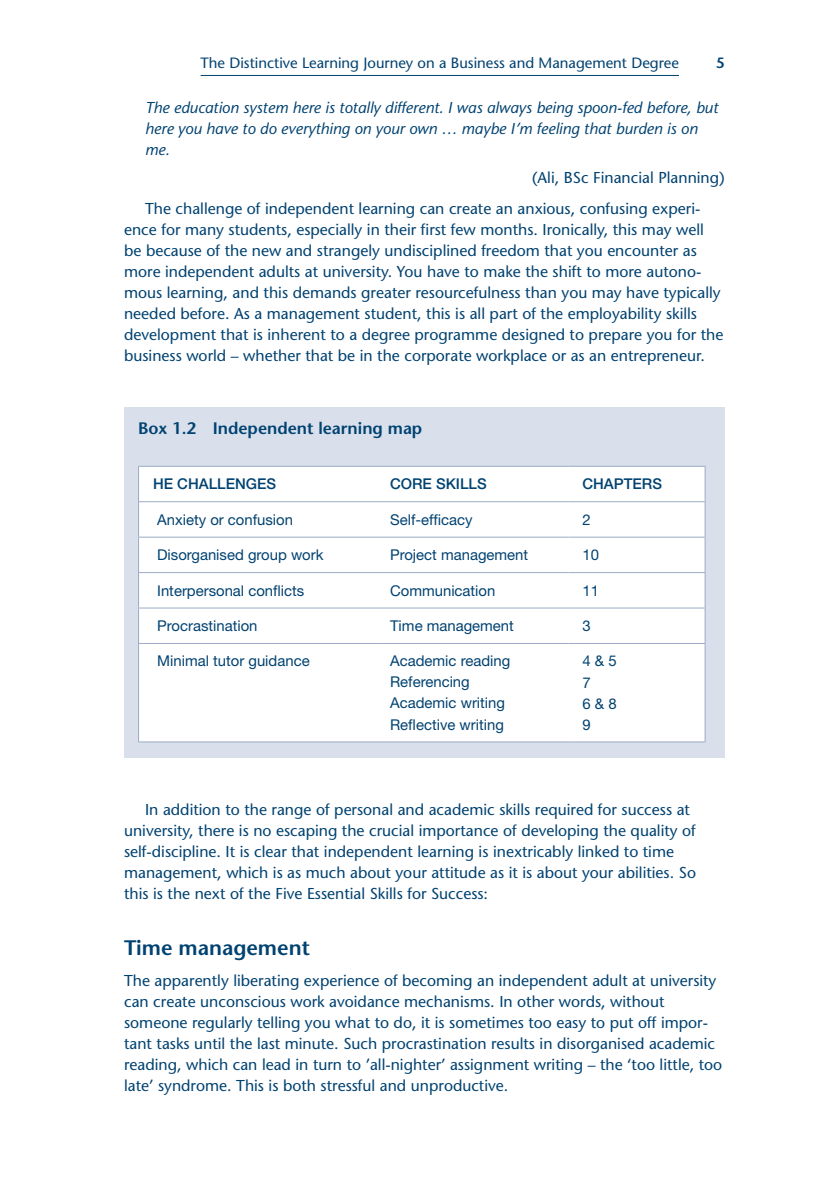
<style>
.page{position:relative;width:834px;height:1191px;background:#fff}
.page>*{position:absolute;margin:0;border:0;box-sizing:border-box;transform-origin:0 0}
.t1{font:600 21px "Stone Sans Std";color:#004271}
.t2{font:600 16.62px "Stone Sans Std";color:#004271}
.t3{font:500 15.75px/21px "Stone Sans Std";color:#004271}
.t4{font:italic 500 15.75px/21px "Stone Sans Std";color:#004271}
.t5{font:14.88px/21px "Helvetica Neue LT Std";color:#004271}
.t6{font:500 14.88px "Stone Sans Std";color:#004271}
.t7{font:500 14.88px "Helvetica Neue LT Std";color:#004271}
.t8{font:600 14.88px "Stone Sans Std";color:#004271}
</style>
<div class="page">
<hr style="left:200px;top:75px;width:479px;height:1px;background:#004271">
<div style="left:124px;top:407px;width:600px;height:350px;background:#d9dfeb"></div>
<div style="left:139px;top:467px;width:565px;height:274px;background:#fff"></div>
<hr style="left:138px;top:466px;width:238px;height:1px;background:#9bacc7">
<hr style="left:138px;top:467px;width:1px;height:35px;background:#9bacc7">
<hr style="left:376px;top:466px;width:192px;height:1px;background:#9bacc7">
<hr style="left:568px;top:466px;width:137px;height:1px;background:#9bacc7">
<hr style="left:704px;top:467px;width:1px;height:35px;background:#9bacc7">
<hr style="left:138px;top:502px;width:1px;height:35px;background:#9bacc7">
<hr style="left:704px;top:502px;width:1px;height:35px;background:#9bacc7">
<hr style="left:138px;top:537px;width:238px;height:1px;background:#9bacc7">
<hr style="left:138px;top:537px;width:1px;height:35px;background:#9bacc7">
<hr style="left:376px;top:537px;width:192px;height:1px;background:#9bacc7">
<hr style="left:568px;top:537px;width:137px;height:1px;background:#9bacc7">
<hr style="left:704px;top:537px;width:1px;height:35px;background:#9bacc7">
<hr style="left:138px;top:572px;width:238px;height:1px;background:#9bacc7">
<hr style="left:138px;top:573px;width:1px;height:34px;background:#9bacc7">
<hr style="left:376px;top:572px;width:192px;height:1px;background:#9bacc7">
<hr style="left:568px;top:572px;width:137px;height:1px;background:#9bacc7">
<hr style="left:704px;top:573px;width:1px;height:34px;background:#9bacc7">
<hr style="left:138px;top:607px;width:238px;height:1px;background:#9bacc7">
<hr style="left:138px;top:608px;width:1px;height:35px;background:#9bacc7">
<hr style="left:376px;top:607px;width:192px;height:1px;background:#9bacc7">
<hr style="left:568px;top:607px;width:137px;height:1px;background:#9bacc7">
<hr style="left:704px;top:608px;width:1px;height:35px;background:#9bacc7">
<hr style="left:138px;top:643px;width:238px;height:1px;background:#9bacc7">
<hr style="left:138px;top:644px;width:1px;height:97px;background:#9bacc7">
<hr style="left:138px;top:741px;width:238px;height:1px;background:#9bacc7">
<hr style="left:376px;top:741px;width:192px;height:1px;background:#9bacc7">
<hr style="left:139px;top:501px;width:237px;height:1px;background:#9bacc7">
<hr style="left:376px;top:501px;width:192px;height:1px;background:#9bacc7">
<hr style="left:568px;top:501px;width:136px;height:1px;background:#9bacc7">
<hr style="left:376px;top:643px;width:192px;height:1px;background:#9bacc7">
<hr style="left:568px;top:643px;width:137px;height:1px;background:#9bacc7">
<hr style="left:704px;top:644px;width:1px;height:97px;background:#9bacc7">
<hr style="left:568px;top:741px;width:137px;height:1px;background:#9bacc7">
<p class="t6" style="left:200px;top:54px;width:480px">The Distinctive Learning Journey on a Business and Management Degree</p>
<p class="t8" style="left:716px;top:54px;width:10px">5</p>
<p class="t4" style="left:145px;top:97px;width:574px">The education system here is totally different. I was always being spoon-fed before, but here you have to do everything on your own … maybe I’m feeling that burden is on me.</p>
<p class="t3" style="left:145px;top:162px;width:581px;line-height:31px;text-indent:387px">(Ali, BSc Financial Planning)<br>The challenge of independent learning can create an anxious, confusing experi-</p>
<p class="t3" style="left:124px;top:219px;width:600px">ence for many students, especially in their first few months. Ironically, this may well be because of the new and strangely undisciplined freedom that you encounter as more independent adults at university. You have to make the shift to more autono&shy;mous learning, and this demands greater resourcefulness than you may have typically needed before. As a management student, this is all part of the employability skills development that is inherent to a degree programme designed to prepare you for the business world – whether that be in the corporate workplace or as an entrepreneur.</p>
<p class="t2" style="left:138px;top:418px;width:286px">Box 1.2 Independent learning map</p>
<p class="t7" style="left:153px;top:475px;width:125px">HE CHALLENGES</p>
<p class="t7" style="left:390px;top:475px;width:98px">CORE SKILLS</p>
<p class="t7" style="left:582px;top:475px;width:81px">CHAPTERS</p>
<p class="t5" style="left:157px;top:509px;width:137px">Anxiety or confusion</p>
<p class="t5" style="left:390px;top:509px;width:84px">Self-efficacy</p>
<p class="t5" style="left:582px;top:509px;width:10px">2</p>
<p class="t5" style="left:157px;top:544px;width:168px">Disorganised group work</p>
<p class="t5" style="left:390px;top:544px;width:140px">Project management</p>
<p class="t5" style="left:582px;top:544px;width:18px">10</p>
<p class="t5" style="left:157px;top:579px;width:149px">Interpersonal conflicts</p>
<p class="t5" style="left:390px;top:579px;width:107px">Communication</p>
<p class="t5" style="left:582px;top:579px;width:18px">11</p>
<p class="t5" style="left:157px;top:615px;width:102px">Procrastination</p>
<p class="t5" style="left:390px;top:615px;width:125px">Time management</p>
<p class="t5" style="left:582px;top:615px;width:10px">3</p>
<p class="t5" style="left:157px;top:650px;width:154px">Minimal tutor guidance</p>
<p class="t5" style="left:390px;top:650px;width:122px">Academic reading<br>Referencing<br>Academic writing<br>Reflective writing</p>
<p class="t5" style="left:582px;top:650px;width:36px">4 &amp; 5<br>7<br>6 &amp; 8<br>9</p>
<p class="t3" style="left:124px;top:798px;width:573px;text-indent:21px">In addition to the range of personal and academic skills required for success at university, there is no escaping the crucial importance of developing the quality of self-discipline. It is clear that independent learning is inextricably linked to time management, which is as much about your attitude as it is about your abilities. So this is the next of the Five Essential Skills for Success:</p>
<h1 class="t1" style="left:124px;top:934px;width:187px">Time management</h1>
<p class="t3" style="left:124px;top:970px;width:599px">The apparently liberating experience of becoming an independent adult at university can create unconscious work avoidance mechanisms. In other words, without someone regularly telling you what to do, it is sometimes too easy to put off impor&shy;tant tasks until the last minute. Such procrastination results in disorganised academic reading, which can lead in turn to ’all-nighter’ assignment writing – the ‘too little, too late’ syndrome. This is both stressful and unproductive.</p>
</div>
